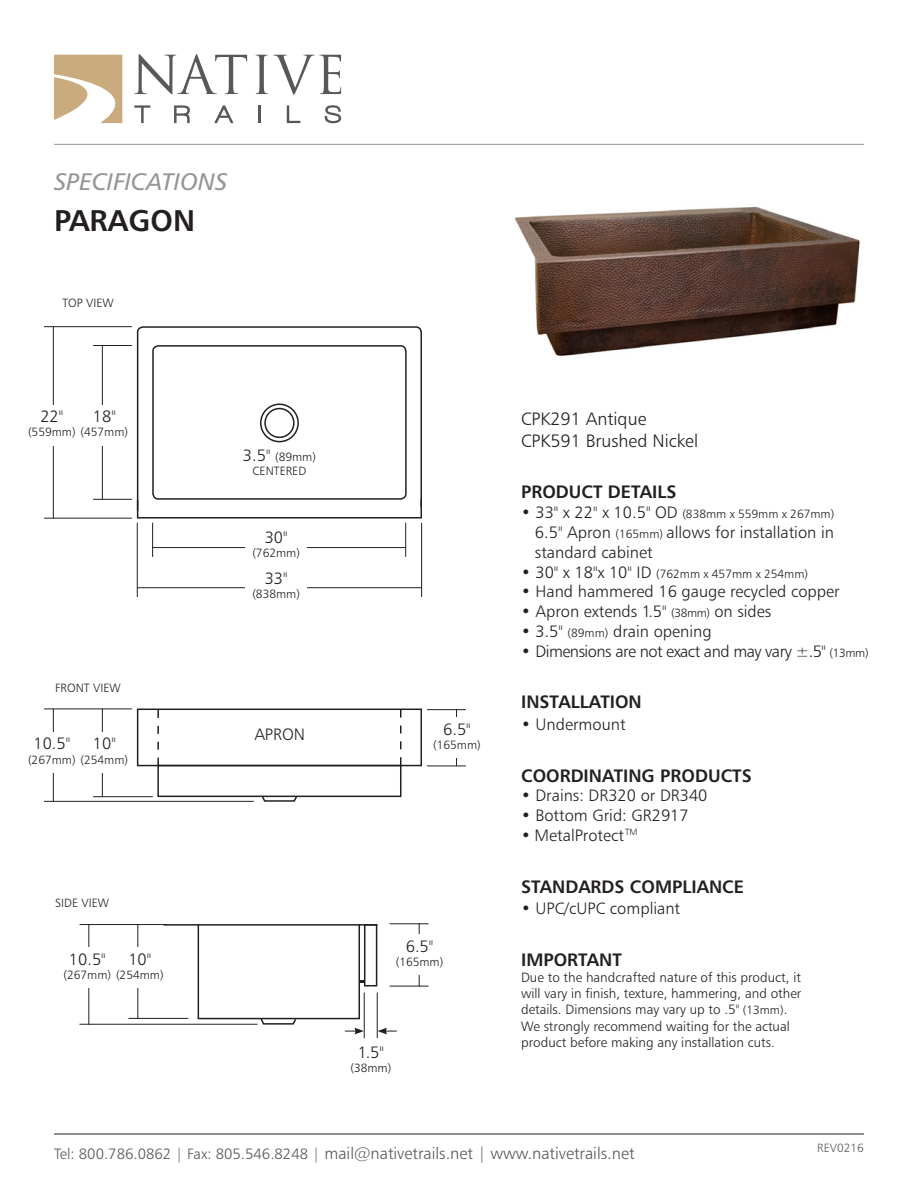
<style>
.page{position:relative;width:918px;height:1188px;background:#fff}
.page>*{position:absolute;margin:0;border:0;box-sizing:border-box;transform-origin:0 0}
.t1{font:30px "Humanist 777 BT Bold B";color:#231f20}
.t2{font:24px "Humanist 777 BT Italic B";color:#939598}
.t3{font:18px "Humanist 777 BT Bold B";color:#231f20}
.t4{font:18px "Humanist 777 BT Light B";color:#231f20}
.t5{font:16.5px/19.8px "Humanist 777 BT Light B";color:#231f20}
.t6{font:16.5px "Humanist 777 BT Light B";color:#57585a}
.t7{font:16.5px "Humanist 777 BT Light B";letter-spacing:-.03em;color:#231f20}
.t8{font:13.5px "Humanist 777 BT Light B";color:#231f20}
.t9{font:12px "Humanist 777 BT Light B";color:#231f20}
.t10{font:12px "Humanist 777 BT Light B";color:#57585a}
.s1{font-size:16.5px}
.s2{font-size:12px}
.s3{font-size:15px}
</style>
<div class="page">
<hr style="left:54px;top:1134px;width:810px;height:1px;background:#231f20">
<hr style="left:54px;top:144px;width:810px;height:1px;background:#939598">
<img style="left:514px;top:206px;width:346px;height:151px">
<svg style="left:256px;top:55px;width:85px;height:40px"></svg>
<svg style="left:258px;top:105px;width:2px;height:18px"></svg>
<svg style="left:287px;top:105px;width:13px;height:18px"></svg>
<svg style="left:325px;top:105px;width:16px;height:18px"></svg>
<svg style="left:54px;top:54px;width:193px;height:69px"></svg>
<svg style="left:136px;top:326px;width:286px;height:171px"></svg>
<div style="left:152px;top:345px;width:255px;height:155px;border:2px solid #231f20;border-radius:5px"></div>
<div style="left:260px;top:404px;width:39px;height:38px;border:2px solid #231f20;border-radius:50%"></div>
<div style="left:264px;top:408px;width:31px;height:30px;border:2px solid #231f20;border-radius:50%"></div>
<div style="left:137px;top:709px;width:285px;height:57px;border:2px solid #231f20"></div>
<div style="left:157px;top:765px;width:244px;height:32px;border:2px solid #231f20"></div>
<svg style="left:260px;top:794px;width:39px;height:8px"></svg>
<div style="left:198px;top:923px;width:162px;height:96px;border:2px solid #231f20"></div>
<svg style="left:259px;top:1017px;width:39px;height:8px"></svg>
<hr style="left:137px;top:523px;width:1px;height:74px;background:#231f20">
<hr style="left:421px;top:523px;width:1px;height:74px;background:#231f20">
<hr style="left:137px;top:587px;width:285px;height:1px;background:#231f20">
<hr style="left:152px;top:523px;width:1px;height:34px;background:#231f20">
<hr style="left:405px;top:523px;width:1px;height:34px;background:#231f20">
<hr style="left:153px;top:547px;width:253px;height:1px;background:#231f20">
<hr style="left:44px;top:326px;width:88px;height:1px;background:#231f20">
<hr style="left:44px;top:518px;width:88px;height:1px;background:#231f20">
<hr style="left:53px;top:327px;width:1px;height:192px;background:#231f20">
<hr style="left:93px;top:345px;width:39px;height:1px;background:#231f20">
<hr style="left:93px;top:499px;width:39px;height:1px;background:#231f20">
<hr style="left:102px;top:345px;width:1px;height:155px;background:#231f20">
<div style="left:246px;top:571px;width:61px;height:40px;background:#fff"></div>
<div style="left:246px;top:530px;width:61px;height:40px;background:#fff"></div>
<div style="left:74px;top:405px;width:61px;height:40px;background:#fff"></div>
<div style="left:27px;top:405px;width:50px;height:40px;background:#fff"></div>
<div style="left:236px;top:448px;width:87px;height:28px;background:#fff"></div>
<hr style="left:44px;top:709px;width:88px;height:1px;background:#231f20">
<hr style="left:44px;top:801px;width:210px;height:1px;background:#231f20">
<hr style="left:53px;top:709px;width:1px;height:93px;background:#231f20">
<hr style="left:93px;top:796px;width:60px;height:1px;background:#231f20">
<hr style="left:102px;top:709px;width:1px;height:88px;background:#231f20">
<div style="left:74px;top:732px;width:61px;height:40px;background:#fff"></div>
<div style="left:27px;top:732px;width:50px;height:40px;background:#fff"></div>
<hr style="left:427px;top:766px;width:39px;height:1px;background:#231f20">
<hr style="left:427px;top:709px;width:39px;height:1px;background:#231f20">
<hr style="left:456px;top:709px;width:1px;height:57px;background:#231f20">
<div style="left:426px;top:718px;width:61px;height:40px;background:#fff"></div>
<hr style="left:390px;top:986px;width:39px;height:1px;background:#231f20">
<hr style="left:390px;top:923px;width:39px;height:1px;background:#231f20">
<hr style="left:419px;top:923px;width:1px;height:63px;background:#231f20">
<div style="left:389px;top:935px;width:61px;height:40px;background:#fff"></div>
<hr style="left:80px;top:924px;width:87px;height:1px;background:#231f20">
<hr style="left:80px;top:1024px;width:178px;height:1px;background:#231f20">
<hr style="left:88px;top:924px;width:1px;height:101px;background:#231f20">
<hr style="left:129px;top:1018px;width:59px;height:1px;background:#231f20">
<hr style="left:137px;top:924px;width:1px;height:95px;background:#231f20">
<hr style="left:364px;top:993px;width:1px;height:45px;background:#231f20">
<hr style="left:377px;top:993px;width:1px;height:45px;background:#231f20">
<div style="left:109px;top:948px;width:61px;height:40px;background:#fff"></div>
<div style="left:62px;top:948px;width:50px;height:40px;background:#fff"></div>
<hr style="left:164px;top:924px;width:213px;height:2px;background:#231f20">
<svg style="left:378px;top:1028px;width:19px;height:7px"></svg>
<svg style="left:345px;top:1028px;width:19px;height:7px"></svg>
<svg style="left:136px;top:497px;width:286px;height:22px"></svg>
<svg style="left:157px;top:710px;width:2px;height:56px"></svg>
<svg style="left:400px;top:710px;width:1px;height:55px"></svg>
<svg style="left:360px;top:980px;width:4px;height:3px"></svg>
<div style="left:364px;top:924px;width:13px;height:62px;border:2px solid #231f20"></div>
<p class="t2" style="left:54px;top:166px;width:175px">SPECIFICATIONS</p>
<p class="t1" style="left:54px;top:202px;width:143px">PARAGON</p>
<p class="t9" style="left:62px;top:296px;width:53px">TOP VIEW</p>
<p class="t5" style="left:93px;top:406px;width:24px">18"</p>
<p class="t9" style="left:28px;top:425px;width:102px">(559mm) (457mm)</p>
<p class="t5" style="left:40px;top:406px;width:24px">22"</p>
<p class="t9" style="left:55px;top:680px;width:67px">FRONT VIEW</p>
<p class="t5" style="left:93px;top:733px;width:24px">10"</p>
<p class="t9" style="left:28px;top:752px;width:102px">(267mm) (254mm)</p>
<p class="t5" style="left:33px;top:733px;width:38px">10.5"</p>
<p class="t9" style="left:55px;top:896px;width:55px">SIDE VIEW</p>
<p class="t9" style="left:243px;top:449px;width:75px"><span class="s1">3.5"</span> (89mm)</p>
<p class="t9" style="left:253px;top:464px;width:55px">CENTERED</p>
<p class="t5" style="left:265px;top:527px;width:24px">30"</p>
<p class="t9" style="left:252px;top:546px;width:49px">(762mm)</p>
<p class="t5" style="left:265px;top:568px;width:24px">33"</p>
<p class="t9" style="left:252px;top:587px;width:49px">(838mm)</p>
<p class="t5" style="left:254px;top:724px;width:52px">APRON</p>
<p class="t5" style="left:443px;top:719px;width:29px">6.5"</p>
<p class="t9" style="left:433px;top:738px;width:49px">(165mm)</p>
<p class="t5" style="left:406px;top:936px;width:29px">6.5"</p>
<p class="t5" style="left:128px;top:949px;width:24px">10"</p>
<p class="t9" style="left:396px;top:955px;width:49px">(165mm)</p>
<p class="t9" style="left:64px;top:968px;width:102px">(267mm) (254mm)</p>
<p class="t5" style="left:69px;top:949px;width:38px">10.5"</p>
<p class="t5" style="left:358px;top:1042px;width:28px">1.5"</p>
<p class="t9" style="left:350px;top:1061px;width:42px">(38mm)</p>
<p class="t4" style="left:521px;top:408px;width:127px">CPK291 Antique</p>
<p class="t4" style="left:521px;top:430px;width:178px">CPK591 Brushed Nickel</p>
<p class="t3" style="left:521px;top:481px;width:157px">PRODUCT DETAILS</p>
<p class="t9" style="left:521px;top:507px;width:315px"><span class="s1">• 33" x 22" x 10.5" OD</span> (838mm x 559mm x 267mm)</p>
<p class="t5" style="left:535px;top:522px;width:301px">6.5" Apron <span class="s2">(165mm)</span> allows for installation in standard cabinet</p>
<p class="t9" style="left:521px;top:566px;width:288px"><span class="s1">• 30" x 18"x 10" ID</span> (762mm x 457mm x 254mm)</p>
<p class="t5" style="left:521px;top:582px;width:320px">• Hand hammered 16 gauge recycled copper</p>
<p class="t5" style="left:521px;top:601px;width:252px">• Apron extends 1.5" <span class="s2">(38mm)</span> on sides</p>
<p class="t5" style="left:521px;top:621px;width:192px">• 3.5" <span class="s2">(89mm)</span> drain opening</p>
<p class="t7" style="left:521px;top:641px;width:349px">• Dimensions are not exact and may vary ±.5" <span class="s2">(13mm)</span></p>
<p class="t3" style="left:521px;top:691px;width:122px">INSTALLATION</p>
<p class="t5" style="left:521px;top:714px;width:106px">• Undermount</p>
<p class="t3" style="left:521px;top:764px;width:232px">COORDINATING PRODUCTS</p>
<p class="t5" style="left:521px;top:786px;width:188px">• Drains: DR320 or DR340</p>
<p class="t5" style="left:521px;top:805px;width:169px">• Bottom Grid: GR2917</p>
<p class="t5" style="left:521px;top:825px;width:118px">• MetalProtect<sup>TM</sup></p>
<p class="t3" style="left:521px;top:875px;width:224px">STANDARDS COMPLIANCE</p>
<p class="t5" style="left:521px;top:898px;width:161px">• UPC/cUPC compliant</p>
<p class="t3" style="left:521px;top:948px;width:102px">IMPORTANT</p>
<p class="t8" style="left:521px;top:969px;width:281px">Due to the handcrafted nature of this product, it</p>
<p class="t8" style="left:521px;top:985px;width:282px">will vary in finish, texture, hammering, and other</p>
<p class="t8" style="left:521px;top:1001px;width:268px">details. Dimensions may vary up to .5" <span class="s2">(13mm)</span>.</p>
<p class="t8" style="left:521px;top:1018px;width:270px">We strongly recommend waiting for the actual</p>
<p class="t8" style="left:521px;top:1034px;width:255px">product before making any installation cuts.</p>
<p class="t6" style="left:54px;top:1143px;width:582px"><span class="s3">Tel: 800.786.0862 | Fax: 805.546.8248 |</span> mail@nativetrails.net | www.nativetrails.net</p>
<p class="t10" style="left:817px;top:1141px;width:48px">REV0216</p>
</div>
